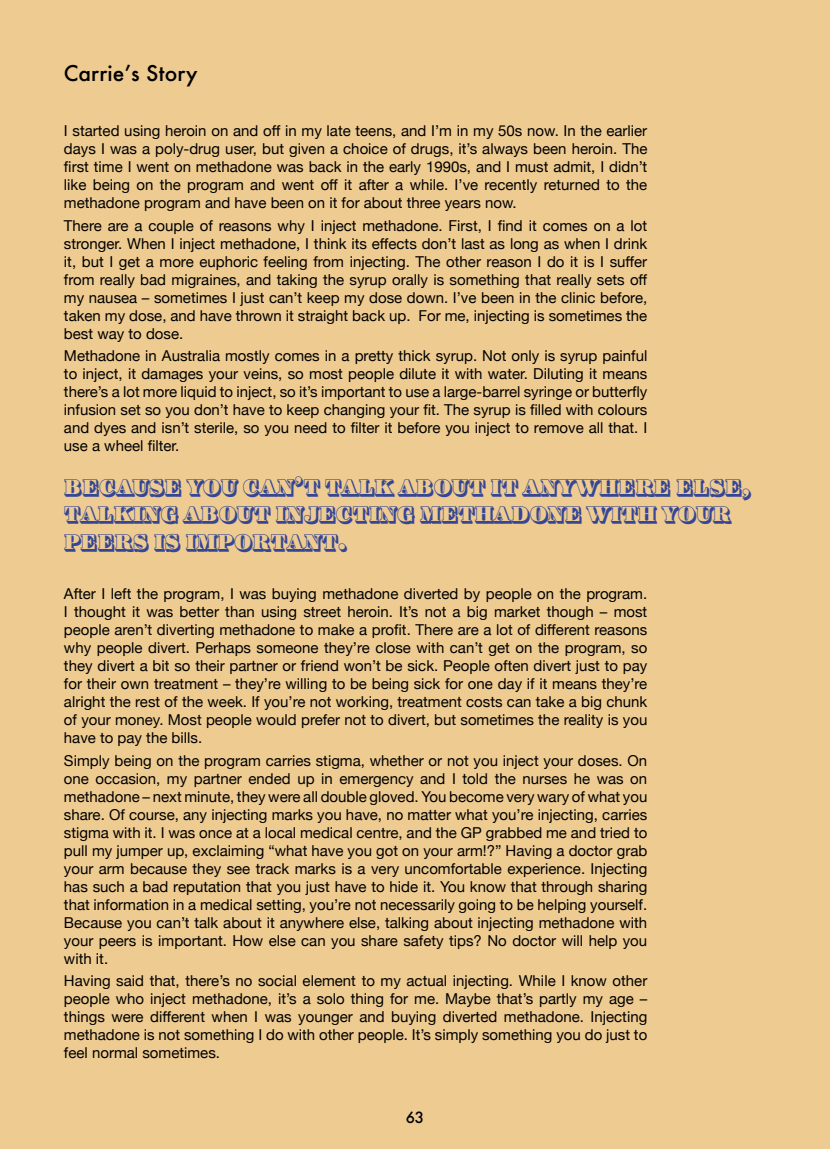
<style>
.page{position:relative;width:830px;height:1149px;background:#fff}
.page>*{position:absolute;margin:0;border:0;box-sizing:border-box;transform-origin:0 0}
.t1{font:22.5px/27px "Ingeborg Block";color:#354696}
.t2{font:500 21px "Futura";letter-spacing:.005em;color:#000}
.t3{font:15px/18px "Helvetica Neue";color:#000;text-align:justify}
.t4{font:500 15px "Futura";color:#000}
</style>
<div class="page">
<div style="left:0;top:0;width:829px;height:1148px;background:#eecb90"></div>
<h2 class="t2" style="left:64px;top:59px;width:135px">Carrie’s Story</h2>
<p class="t3" style="left:64px;top:123px;width:584px">I started using heroin on and off in my late teens, and I’m in my 50s now. In the earlier days I was a poly-drug user, but given a choice of drugs, it’s always been heroin. The first time I went on methadone was back in the early 1990s, and I must admit, I didn’t like being on the program and went off it after a while. I’ve recently returned to the methadone program and have been on it for about three years now.</p>
<p class="t3" style="left:64px;top:217px;width:584px">There are a couple of reasons why I inject methadone. First, I find it comes on a lot stronger. When I inject methadone, I think its effects don’t last as long as when I drink it, but I get a more euphoric feeling from injecting. The other reason I do it is I suffer from really bad migraines, and taking the syrup orally is something that really sets off my nausea – sometimes I just can’t keep my dose down. I’ve been in the clinic before, taken my dose, and have thrown it straight back up. For me, injecting is sometimes the best way to dose.</p>
<p class="t3" style="left:64px;top:347px;width:584px">Methadone in Australia mostly comes in a pretty thick syrup. Not only is syrup painful to inject, it damages your veins, so most people dilute it with water. Diluting it means there’s a lot more liquid to inject, so it’s important to use a large-barrel syringe or butterfly infusion set so you don’t have to keep changing your fit. The syrup is filled with colours and dyes and isn’t sterile, so you need to filter it before you inject to remove all that. I use a wheel filter.</p>
<h1 class="t1" style="left:64px;top:475px;width:688px">BECAUSE YOU CAN’T TALK ABOUT IT ANYWHERE ELSE,<br>TALKING ABOUT INJECTING METHADONE WITH YOUR<br>PEERS IS IMPORTANT.</h1>
<p class="t3" style="left:64px;top:585px;width:584px">After I left the program, I was buying methadone diverted by people on the program.<br>I thought it was better than using street heroin. It’s not a big market though – most people aren’t diverting methadone to make a profit. There are a lot of different reasons why people divert. Perhaps someone they’re close with can’t get on the program, so they divert a bit so their partner or friend won’t be sick. People often divert just to pay for their own treatment – they’re willing to be being sick for one day if it means they’re alright the rest of the week. If you’re not working, treatment costs can take a big chunk of your money. Most people would prefer not to divert, but sometimes the reality is you have to pay the bills.</p>
<p class="t3" style="left:64px;top:752px;width:584px">Simply being on the program carries stigma, whether or not you inject your doses. On one occasion, my partner ended up in emergency and I told the nurses he was on methadone – next minute, they were all double gloved. You become very wary of what you share. Of course, any injecting marks you have, no matter what you’re injecting, carries stigma with it. I was once at a local medical centre, and the GP grabbed me and tried to pull my jumper up, exclaiming “what have you got on your arm!?” Having a doctor grab your arm because they see track marks is a very uncomfortable experience. Injecting has such a bad reputation that you just have to hide it. You know that through sharing that information in a medical setting, you’re not necessarily going to be helping yourself.<br>Because you can’t talk about it anywhere else, talking about injecting methadone with your peers is important. How else can you share safety tips? No doctor will help you with it.</p>
<p class="t3" style="left:64px;top:972px;width:584px">Having said that, there’s no social element to my actual injecting. While I know other people who inject methadone, it’s a solo thing for me. Maybe that’s partly my age – things were different when I was younger and buying diverted methadone. Injecting methadone is not something I do with other people. It’s simply something you do just to feel normal sometimes.</p>
<p class="t4" style="left:405px;top:1106px;width:20px">63</p>
</div>
